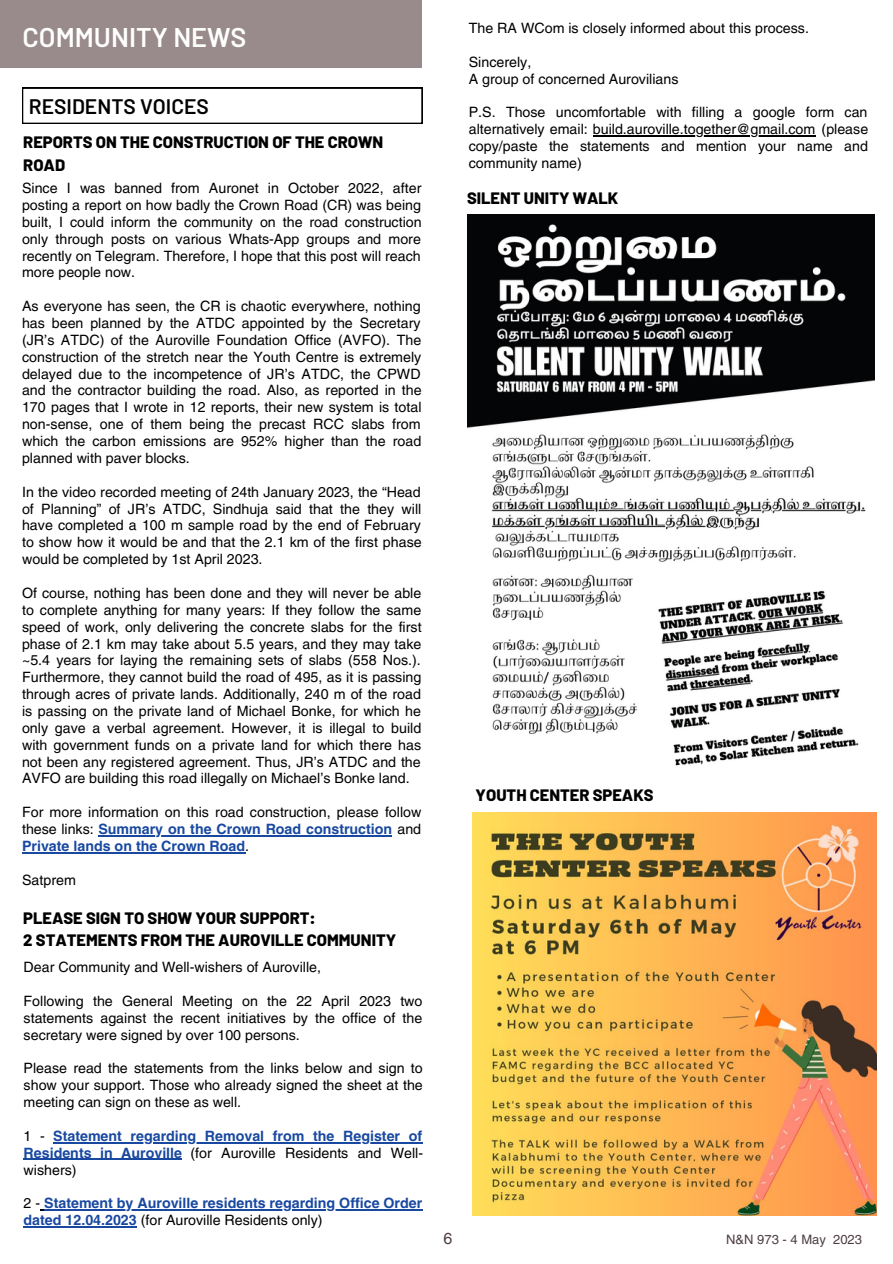
<style>
.page{position:relative;width:893px;height:1264px;background:#fff}
.page>*{position:absolute;margin:0;border:0;box-sizing:border-box;transform-origin:0 0}
.t1{font:600 27px "Barlow";color:#fff}
.t2{font:600 21px "Barlow";color:#000}
.t3{font:800 16.5px/22.5px "Barlow";color:#000}
.t4{font:16.05px "Helvetica LT Pro";color:#4e3e41}
.t5{font:14.25px/16.8px "Helvetica LT Pro";color:#000;text-align:justify}
.t6{font:700 14.25px/16.8px "Helvetica LT Pro";color:#1848a0;text-align:justify}
.t7{font:13.05px "Helvetica LT Pro";color:#4e3e41}
.s1{font-weight:700;color:#1848a0}
.s2{font-weight:400;color:#000}
</style>
<div class="page">
<div style="left:0;top:0;width:422px;height:68px;background:#998a8b"></div>
<svg style="left:22px;top:88px;width:400px;height:36px"></svg>
<img style="left:467px;top:214px;width:407px;height:552px">
<hr style="left:53px;top:1141px;width:369px;height:2px;background:#1848a0">
<hr style="left:24px;top:1158px;width:158px;height:1px;background:#1848a0">
<hr style="left:44px;top:1209px;width:378px;height:1px;background:#1848a0">
<hr style="left:24px;top:1226px;width:113px;height:1px;background:#1848a0">
<hr style="left:98px;top:835px;width:294px;height:1px;background:#1848a0">
<hr style="left:22px;top:852px;width:223px;height:1px;background:#1848a0">
<hr style="left:593px;top:135px;width:222px;height:1px;background:#000">
<img style="left:472px;top:812px;width:404px;height:403px">
<p class="t1" style="left:23px;top:20px;width:225px">COMMUNITY NEWS</p>
<p class="t2" style="left:29px;top:92px;width:181px">RESIDENTS VOICES</p>
<p class="t3" style="left:23px;top:130px;width:361px">REPORTS ON THE CONSTRUCTION OF THE CROWN<br>ROAD</p>
<p class="t5" style="left:22px;top:181px;width:401px">Since I was banned from Auronet in October 2022, after posting a report on how badly the Crown Road (CR) was being built, I could inform the community on the road construction only through posts on various Whats-App groups and more recently on Telegram. Therefore, I hope that this post will reach more people now.</p>
<p class="t5" style="left:22px;top:299px;width:401px">As everyone has seen, the CR is chaotic everywhere, nothing has been planned by the ATDC appointed by the Secretary (JR’s ATDC) of the Auroville Foundation Office (AVFO). The construction of the stretch near the Youth Centre is extremely delayed due to the incompetence of JR’s ATDC, the CPWD and the contractor building the road. Also, as reported in the 170 pages that I wrote in 12 reports, their new system is total non-sense, one of them being the precast RCC slabs from which the carbon emissions are 952% higher than the road planned with paver blocks.</p>
<p class="t5" style="left:22px;top:484px;width:401px">In the video recorded meeting of 24th January 2023, the “Head of Planning” of JR’s ATDC, Sindhuja said that the they will have completed a 100 m sample road by the end of February to show how it would be and that the 2.1 km of the first phase would be completed by 1st April 2023.</p>
<p class="t5" style="left:22px;top:586px;width:401px">Of course, nothing has been done and they will never be able to complete anything for many years: If they follow the same speed of work, only delivering the concrete slabs for the first phase of 2.1 km may take about 5.5 years, and they may take ~5.4 years for laying the remaining sets of slabs (558 Nos.).<br>Furthermore, they cannot build the road of 495, as it is passing through acres of private lands. Additionally, 240 m of the road is passing on the private land of Michael Bonke, for which he only gave a verbal agreement. However, it is illegal to build with government funds on a private land for which there has not been any registered agreement. Thus, JR’s ATDC and the AVFO are building this road illegally on Michael’s Bonke land.</p>
<p class="t5" style="left:22px;top:805px;width:401px">For more information on this road construction, please follow these links: <span class="s1">Summary on the Crown Road construction</span> and <span class="s1">Private lands on the Crown Road</span>.</p>
<p class="t5" style="left:22px;top:872px;width:55px">Satprem</p>
<p class="t3" style="left:23px;top:906px;width:294px">PLEASE SIGN TO SHOW YOUR SUPPORT:</p>
<p class="t3" style="left:23px;top:928px;width:374px">2 STATEMENTS FROM THE AUROVILLE COMMUNITY</p>
<p class="t5" style="left:24px;top:960px;width:299px">Dear Community and Well-wishers of Auroville,</p>
<p class="t5" style="left:24px;top:993px;width:400px">Following the General Meeting on the 22 April 2023 two statements against the recent initiatives by the office of the secretary were signed by over 100 persons.</p>
<p class="t5" style="left:24px;top:1061px;width:400px">Please read the statements from the links below and sign to show your support. Those who already signed the sheet at the meeting can sign on these as well.</p>
<p class="t6" style="left:24px;top:1128px;width:401px"><span class="s2">1 -</span> Statement regarding Removal from the Register of Residents in Auroville <span class="s2">(for Auroville Residents and Well&shy;wishers)</span></p>
<p class="t6" style="left:24px;top:1196px;width:400px"><span class="s2">2 -</span> Statement by Auroville residents regarding Office Order dated 12.04.2023 <span class="s2">(for Auroville Residents only)</span></p>
<p class="t5" style="left:469px;top:21px;width:341px">The RA WCom is closely informed about this process.</p>
<p class="t5" style="left:469px;top:55px;width:64px">Sincerely,</p>
<p class="t5" style="left:469px;top:71px;width:211px">A group of concerned Aurovilians</p>
<p class="t5" style="left:469px;top:105px;width:401px">P.S. Those uncomfortable with filling a google form can alternatively email: build.auroville.together@gmail.com (please copy/paste the statements and mention your name and community name)</p>
<p class="t3" style="left:467px;top:186px;width:153px">SILENT UNITY WALK</p>
<p class="t3" style="left:475px;top:783px;width:179px">YOUTH CENTER SPEAKS</p>
<p class="t4" style="left:443px;top:1232px;width:10px">6</p>
<p class="t7" style="left:726px;top:1234px;width:137px">N&amp;N 973 - 4 May 2023</p>
</div>
